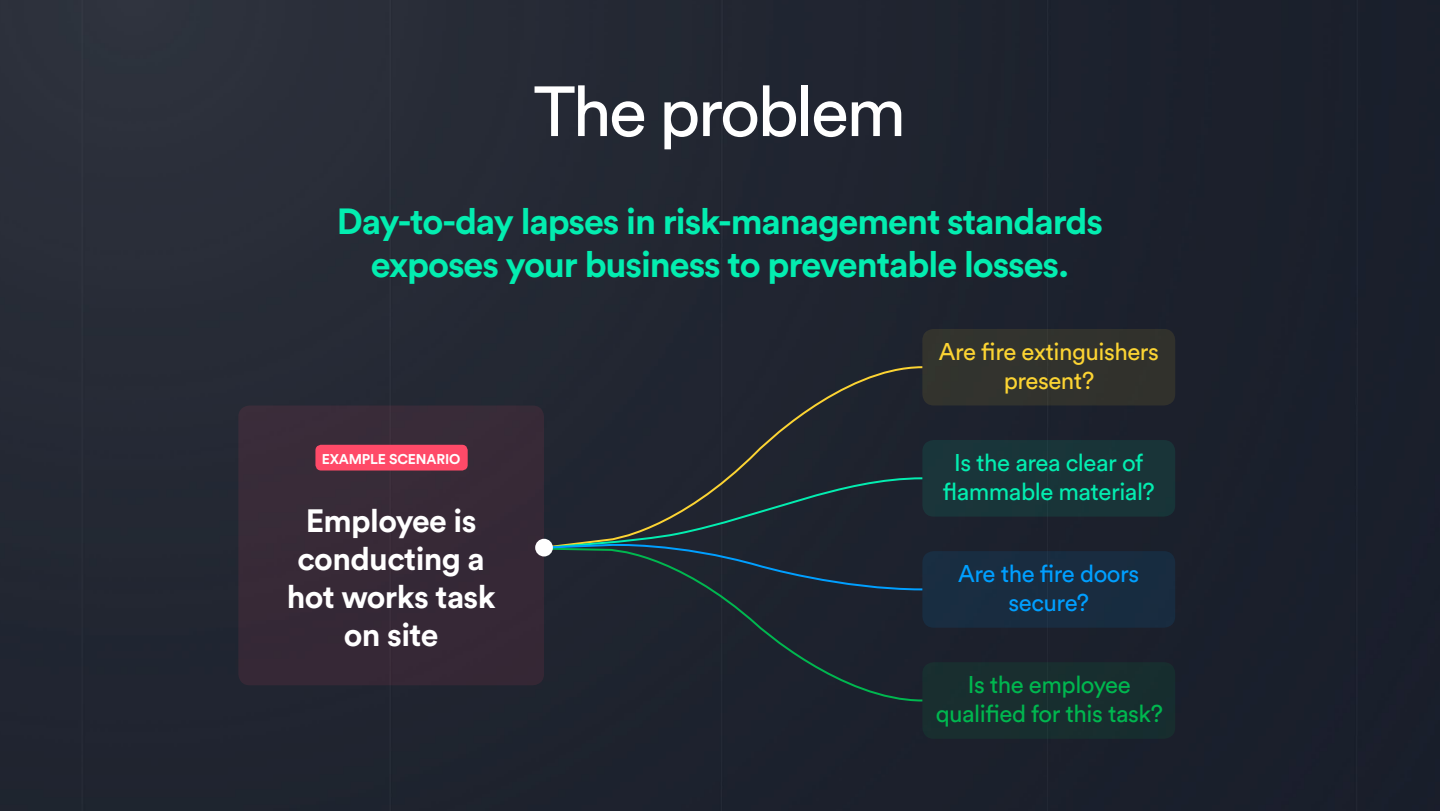
<style>
.page{position:relative;width:1440px;height:811px;background:#fff}
.page>*{position:absolute;margin:0;border:0;box-sizing:border-box;transform-origin:0 0}
.t1{font:70px "Circular Std";letter-spacing:-.04em;color:#fff}
.t2{font:700 36px/43.2px "Circular Std";letter-spacing:-.03em;color:#03edb0;text-align:center}
.t3{font:700 32px/38px "Circular Std";letter-spacing:-.02em;color:#fff;text-align:center}
.t4{font:24px/28.8px "Circular Std";letter-spacing:-.02em;color:#03edb0;text-align:center}
.t5{font:24px/28.8px "Circular Std";letter-spacing:-.02em;color:#00b74f;text-align:center}
.t6{font:24px/28.8px "Circular Std";letter-spacing:-.02em;color:#fcd433;text-align:center}
.t7{font:24px/28.8px "Circular Std";letter-spacing:-.02em;color:#009fff;text-align:center}
.t8{font:700 14px "Circular Std";letter-spacing:-.01em;color:#fff}
</style>
<div class="page">
<img style="left:0;top:0;width:1440px;height:811px">
<div style="left:238px;top:405px;width:306px;height:280px;background:#372936;border-radius:11px"></div>
<div style="left:315px;top:445px;width:153px;height:25px;background:#ff4a68;border-radius:6px"></div>
<div style="left:922px;top:440px;width:253px;height:76px;background:#193539;border-radius:11px"></div>
<div style="left:922px;top:551px;width:253px;height:76px;background:#192c40;border-radius:11px"></div>
<div style="left:922px;top:662px;width:253px;height:77px;background:#192e2f;border-radius:11px"></div>
<div style="left:922px;top:329px;width:253px;height:76px;background:#31322d;border-radius:11px"></div>
<div style="left:542px;top:365px;width:382px;height:111px;background:#202531"></div>
<div style="left:542px;top:591px;width:382px;height:111px;background:#1e222e"></div>
<svg style="left:542px;top:476px;width:382px;height:115px;background:#1f2c35"></svg>
<div style="left:535px;top:539px;width:18px;height:17px;background:#fff;border-radius:50%"></div>
<p class="t1" style="left:534px;top:69px;width:374px">The problem</p>
<p class="t2" style="left:337px;top:199px;width:768px">Day-to-day lapses in risk-management standards exposes your business to preventable losses.</p>
<p class="t6" style="left:939px;top:336px;width:222px">Are fire extinguishers present?</p>
<p class="t8" style="left:322px;top:450px;width:140px">EXAMPLE SCENARIO</p>
<p class="t4" style="left:943px;top:448px;width:214px">Is the area clear of flammable material?</p>
<p class="t3" style="left:287px;top:501px;width:210px">Employee is conducting a hot works task on site</p>
<p class="t7" style="left:958px;top:559px;width:183px">Are the fire doors secure?</p>
<p class="t5" style="left:936px;top:670px;width:229px">Is the employee qualified for this task?</p>
</div>
